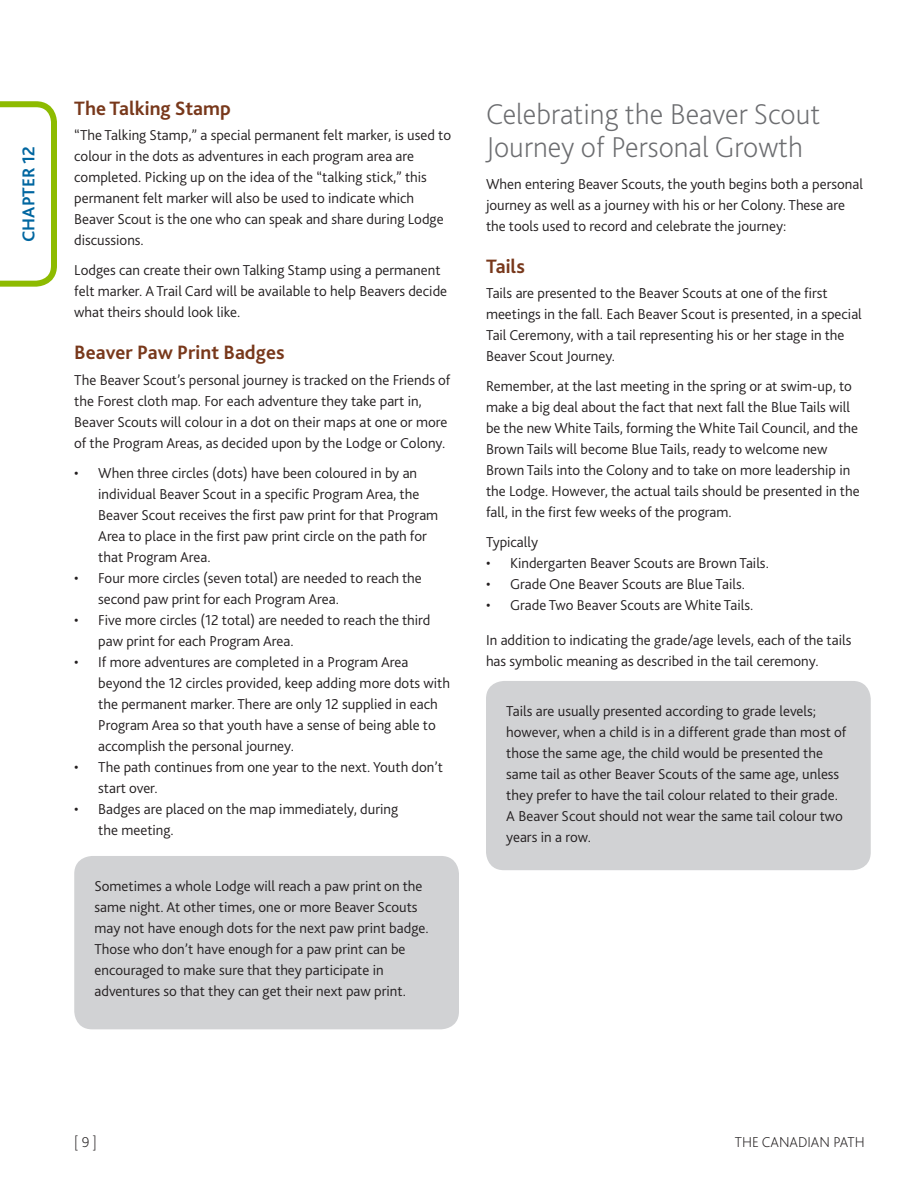
<style>
.page{position:relative;width:918px;height:1188px;background:#fff}
.page>*{position:absolute;margin:0;border:0;box-sizing:border-box;transform-origin:0 0}
.HD_2___Grey_title{font:200 30px/33px "Bliss 2";color:#6c6d70}
.HD_4_-_Brown_title{font:700 20.25px "Bliss 2";color:#78381b}
.t1{font:700 18px "Bliss 2";color:#0066a0}
.Body{font:300 15px/21px "Bliss 2";color:#231f20}
.t2{font:200 15px "Bliss 2";color:#231f20}
</style>
<div class="page">
<svg style="left:0;top:101px;width:57px;height:186px"></svg>
<div style="left:74px;top:856px;width:385px;height:173px;background:#d1d2d4;border-radius:18px"></div>
<div style="left:486px;top:681px;width:385px;height:189px;background:#d1d2d4;border-radius:18px"></div>
<p class="t1" style="left:17px;top:242px;width:98px;rotate:-90deg">CHAPTER 12</p>
<p class="HD_4_-_Brown_title" style="left:74px;top:96px;width:158px">The Talking Stamp</p>
<p class="Body" style="left:74px;top:125px;width:378px">“The Talking Stamp,” a special permanent felt marker, is used to colour in the dots as adventures in each program area are completed. Picking up on the idea of the “talking stick,” this permanent felt marker will also be used to indicate which Beaver Scout is the one who can speak and share during Lodge discussions.</p>
<p class="Body" style="left:74px;top:260px;width:374px">Lodges can create their own Talking Stamp using a permanent felt marker. A Trail Card will be available to help Beavers decide what theirs should look like.</p>
<p class="HD_4_-_Brown_title" style="left:74px;top:340px;width:212px">Beaver Paw Print Badges</p>
<p class="Body" style="left:74px;top:369px;width:378px">The Beaver Scout’s personal journey is tracked on the Friends of the Forest cloth map. For each adventure they take part in, Beaver Scouts will colour in a dot on their maps at one or more of the Program Areas, as decided upon by the Lodge or Colony.</p>
<p class="Body" style="left:98px;top:462px;width:342px;text-indent:-24px">• When three circles (dots) have been coloured in by an individual Beaver Scout in a specific Program Area, the Beaver Scout receives the first paw print for that Program Area to place in the first paw print circle on the path for that Program Area.</p>
<p class="Body" style="left:98px;top:567px;width:325px;text-indent:-24px">• Four more circles (seven total) are needed to reach the second paw print for each Program Area.</p>
<p class="Body" style="left:98px;top:609px;width:334px;text-indent:-24px">• Five more circles (12 total) are needed to reach the third paw print for each Program Area.</p>
<p class="Body" style="left:98px;top:651px;width:353px;text-indent:-24px">• If more adventures are completed in a Program Area beyond the 12 circles provided, keep adding more dots with the permanent marker. There are only 12 supplied in each Program Area so that youth have a sense of being able to accomplish the personal journey.</p>
<p class="Body" style="left:98px;top:756px;width:346px;text-indent:-24px">• The path continues from one year to the next. Youth don’t start over.</p>
<p class="Body" style="left:98px;top:798px;width:301px;text-indent:-24px">• Badges are placed on the map immediately, during the meeting.</p>
<p class="Body" style="left:94px;top:875px;width:336px">Sometimes a whole Lodge will reach a paw print on the same night. At other times, one or more Beaver Scouts may not have enough dots for the next paw print badge.<br>Those who don’t have enough for a paw print can be encouraged to make sure that they participate in adventures so that they can get their next paw print.</p>
<p class="HD_2___Grey_title" style="left:486px;top:97px;width:336px">Celebrating the Beaver Scout<br>Journey of Personal Growth</p>
<p class="Body" style="left:486px;top:173px;width:379px">When entering Beaver Scouts, the youth begins both a personal journey as well as a journey with his or her Colony. These are the tools used to record and celebrate the journey:</p>
<p class="HD_4_-_Brown_title" style="left:486px;top:254px;width:40px">Tails</p>
<p class="Body" style="left:486px;top:283px;width:377px">Tails are presented to the Beaver Scouts at one of the first meetings in the fall. Each Beaver Scout is presented, in a special Tail Ceremony, with a tail representing his or her stage in the Beaver Scout Journey.</p>
<p class="Body" style="left:486px;top:376px;width:375px">Remember, at the last meeting in the spring or at swim-up, to make a big deal about the fact that next fall the Blue Tails will be the new White Tails, forming the White Tail Council, and the Brown Tails will become Blue Tails, ready to welcome new Brown Tails into the Colony and to take on more leadership in the Lodge. However, the actual tails should be presented in the fall, in the first few weeks of the program.</p>
<p class="Body" style="left:486px;top:532px;width:54px">Typically</p>
<p class="Body" style="left:486px;top:553px;width:284px">• Kindergarten Beaver Scouts are Brown Tails.</p>
<p class="Body" style="left:486px;top:574px;width:261px">• Grade One Beaver Scouts are Blue Tails.</p>
<p class="Body" style="left:486px;top:595px;width:269px">• Grade Two Beaver Scouts are White Tails.</p>
<p class="Body" style="left:486px;top:629px;width:367px">In addition to indicating the grade/age levels, each of the tails has symbolic meaning as described in the tail ceremony.</p>
<p class="Body" style="left:506px;top:700px;width:342px">Tails are usually presented according to grade levels; however, when a child is in a different grade than most of those the same age, the child would be presented the same tail as other Beaver Scouts of the same age, unless they prefer to have the tail colour related to their grade.<br>A Beaver Scout should not wear the same tail colour two years in a row.</p>
<p class="t2" style="left:74px;top:1133px;width:24px">[ 9 ]</p>
<p class="t2" style="left:735px;top:1133px;width:131px">THE CANADIAN PATH</p>
</div>
